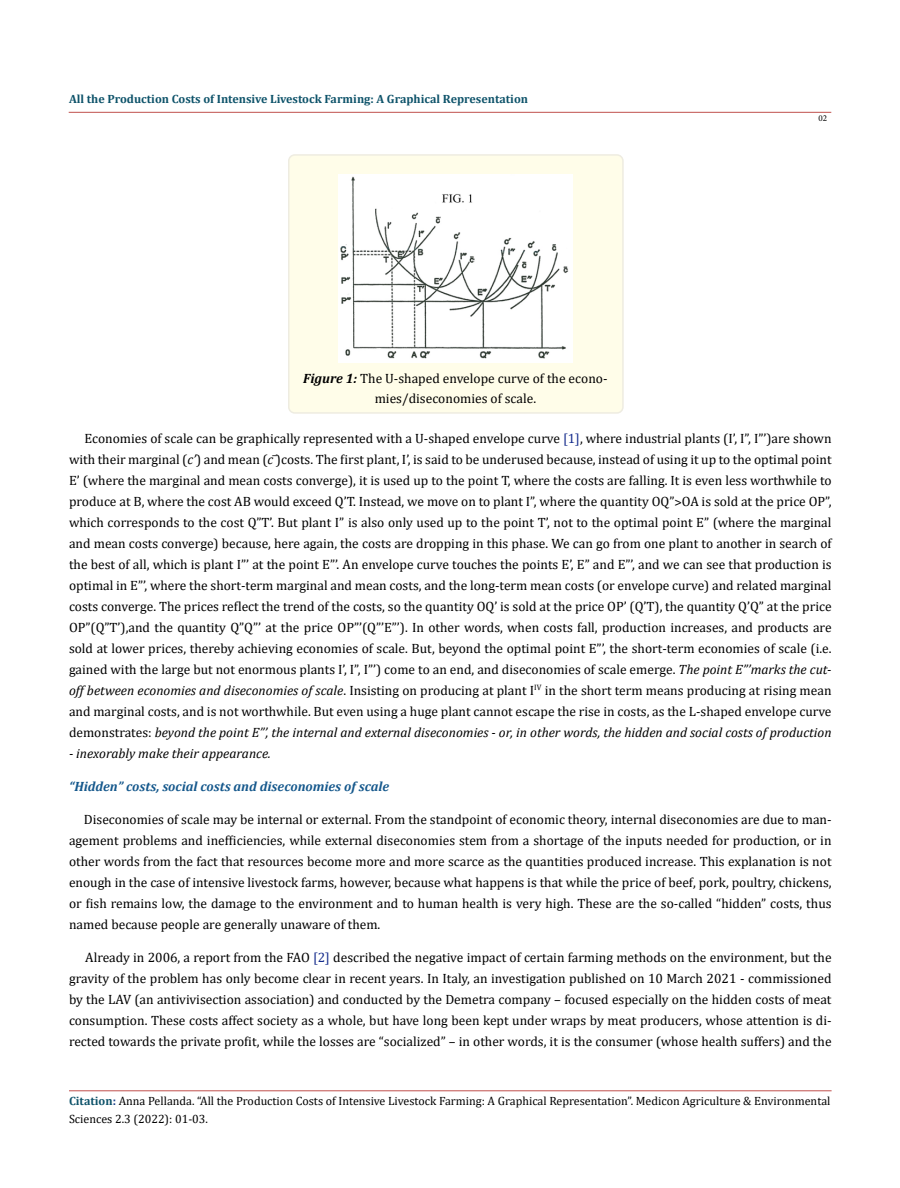
<style>
.page{position:relative;width:900px;height:1188px;background:#fff}
.page>*{position:absolute;margin:0;border:0;box-sizing:border-box;transform-origin:0 0}
.t1{font:13.5px/21px "Cambria";color:#000;text-align:justify}
.t2{font:italic 700 13.5px "Cambria";color:#15588c}
.t3{font:italic 13.5px "Cambria";color:#000}
.t4{font:12px/18px "Cambria";color:#000}
.t5{font:700 12px "Cambria";color:#0e536a}
.t6{font:9px "Minion Pro";color:#000}
.s1{font-weight:700;font-style:italic}
.s2{color:#152c8c}
.s3{font-style:italic}
.s4{font-weight:700;color:#0e536a}
.s5{font-weight:700;color:#173e88}
</style>
<div class="page">
<hr style="left:69px;top:1091px;width:763px;height:1px;background:#c0504d">
<hr style="left:69px;top:112px;width:762px;height:1px;background:#c0504d">
<div style="left:289px;top:155px;width:334px;height:258px;background:#fffde9;border-radius:6px"></div>
<div style="left:288px;top:154px;width:336px;height:260px;border:2px solid #eeece1;border-radius:6px"></div>
<img style="left:338px;top:174px;width:235px;height:188px">
<p class="t5" style="left:69px;top:90px;width:461px">All the Production Costs of Intensive Livestock Farming: A Graphical Representation</p>
<p class="t6" style="left:818px;top:112px;width:10px">02</p>
<p class="t1" style="left:303px;top:368px;width:306px;line-height:20.2px;text-align:center"><span class="s1">Figure 1:</span> The U-shaped envelope curve of the econo&shy;mies/diseconomies of scale.</p>
<p class="t1" style="left:69px;top:428px;width:764px;text-indent:15px">Economies of scale can be graphically represented with a U-shaped envelope curve <span class="s2">[1]</span>, where industrial plants (I’, I”, I”’)are shown with their marginal (<span class="s3">c’</span>) and mean (<span class="s3">c ̅</span>)costs. The first plant, I’, is said to be underused because, instead of using it up to the optimal point E’ (where the marginal and mean costs converge), it is used up to the point T, where the costs are falling. It is even less worthwhile to produce at B, where the cost AB would exceed Q’T. Instead, we move on to plant I”, where the quantity OQ”˃OA is sold at the price OP”, which corresponds to the cost Q”T’. But plant I” is also only used up to the point T’, not to the optimal point E” (where the marginal and mean costs converge) because, here again, the costs are dropping in this phase. We can go from one plant to another in search of the best of all, which is plant I”’ at the point E”’. An envelope curve touches the points E’, E” and E”’, and we can see that production is optimal in E”’, where the short-term marginal and mean costs, and the long-term mean costs (or envelope curve) and related marginal costs converge. The prices reflect the trend of the costs, so the quantity OQ’ is sold at the price OP’ (Q’T), the quantity Q’Q” at the price OP”(Q”T’),and the quantity Q”Q”’ at the price OP”’(Q”’E”’). In other words, when costs fall, production increases, and products are sold at lower prices, thereby achieving economies of scale. But, beyond the optimal point E”’, the short-term economies of scale (i.e. gained with the large but not enormous plants I’, I”, I”’) come to an end, and diseconomies of scale emerge. <span class="s3">The point E”’marks the cut&shy;off between economies and diseconomies of scale</span>. Insisting on producing at plant I<sup>IV</sup> in the short term means producing at rising mean and marginal costs, and is not worthwhile. But even using a huge plant cannot escape the rise in costs, as the L-shaped envelope curve demonstrates: <span class="s3">beyond the point E”’, the internal and external diseconomies - or, in other words, the hidden and social costs of production</span></p>
<p class="t3" style="left:69px;top:744px;width:203px">- inexorably make their appearance.</p>
<p class="t2" style="left:69px;top:777px;width:322px">“Hidden” costs, social costs and diseconomies of scale</p>
<p class="t1" style="left:69px;top:809px;width:764px;text-indent:15px">Diseconomies of scale may be internal or external. From the standpoint of economic theory, internal diseconomies are due to man&shy;agement problems and inefficiencies, while external diseconomies stem from a shortage of the inputs needed for production, or in other words from the fact that resources become more and more scarce as the quantities produced increase. This explanation is not enough in the case of intensive livestock farms, however, because what happens is that while the price of beef, pork, poultry, chickens, or fish remains low, the damage to the environment and to human health is very high. These are the so-called “hidden” costs, thus named because people are generally unaware of them.</p>
<p class="t1" style="left:69px;top:947px;width:764px;text-indent:16px">Already in 2006, a report from the FAO <span class="s2">[2]</span> described the negative impact of certain farming methods on the environment, but the gravity of the problem has only become clear in recent years. In Italy, an investigation published on 10 March 2021 - commissioned by the LAV (an antivivisection association) and conducted by the Demetra company – focused especially on the hidden costs of meat consumption. These costs affect society as a whole, but have long been kept under wraps by meat producers, whose attention is di&shy;rected towards the private profit, while the losses are “socialized” – in other words, it is the consumer (whose health suffers) and the</p>
<p class="t4" style="left:69px;top:1092px;width:763px"><span class="s4">Citation</span><span class="s5">:</span> Anna Pellanda. “All the Production Costs of Intensive Livestock Farming: A Graphical Representation”. Medicon Agriculture &amp; Environmental<br>Sciences 2.3 (2022): 01-03.</p>
</div>
